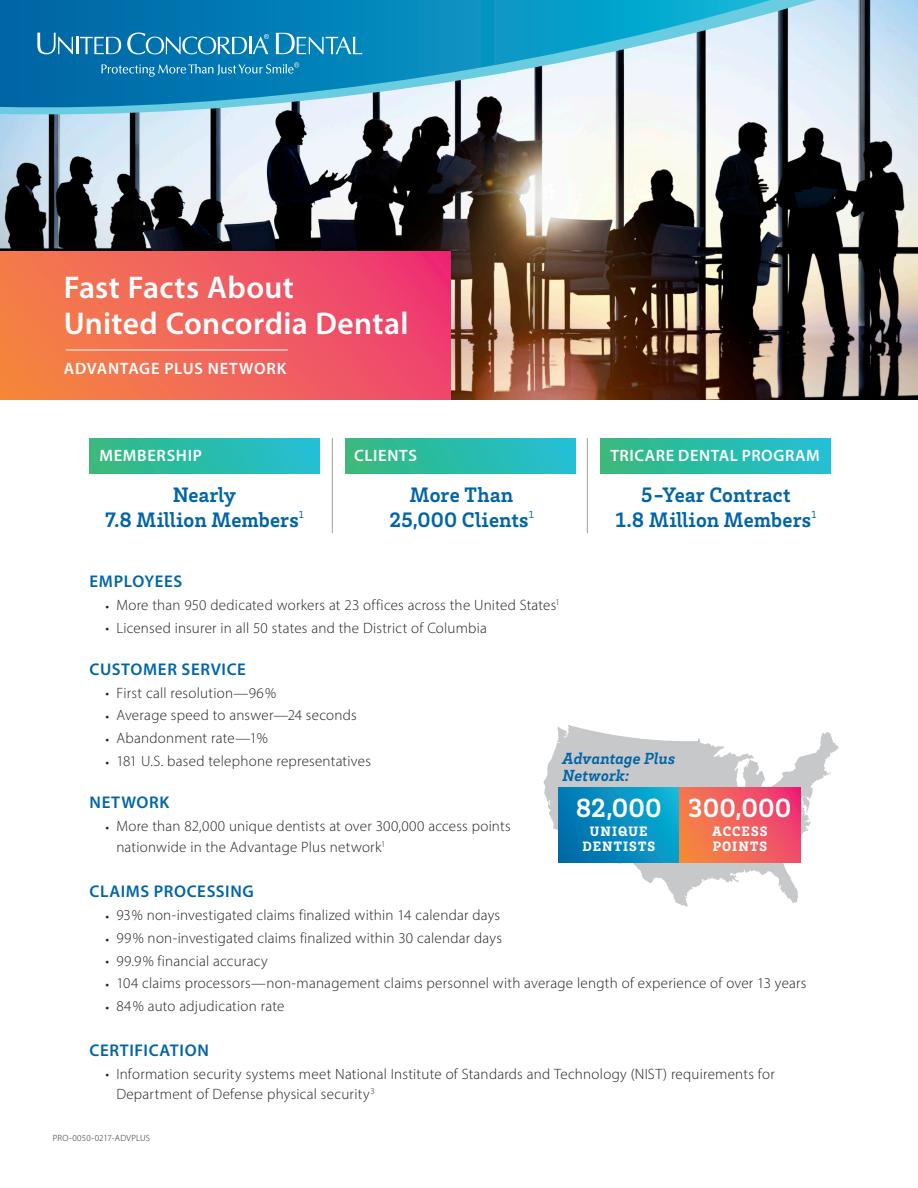
<style>
.page{position:relative;width:918px;height:1188px;background:#fff}
.page>*{position:absolute;margin:0;border:0;box-sizing:border-box;transform-origin:0 0}
.t1{font:600 31.5px "Myriad Pro";letter-spacing:.01em;color:#fff}
.Body_Copy_Myriad_Lig{font:700 27px "Brix Slab";letter-spacing:.005em;color:#fff}
.Body_Copy_Myriad_Lig-2{font:700 21.45px "Brix Slab";letter-spacing:.005em;color:#0065a4}
.new_new_blue_headers{font:600 16.95px "Myriad Pro";letter-spacing:.04em;color:#0065a4}
.Body_Copy_Myriad_Lig-3{font:600 16.5px "Myriad Pro";letter-spacing:.035em;color:#fff}
.Body_Copy_Myriad_Lig-4{font:italic 700 16.5px/16.5px "Brix Slab";letter-spacing:.005em;color:#0065a4}
.Body_Copy_Myriad_Lig-5{font:300 15px/21px "Myriad Pro";letter-spacing:.015em;color:#231f20}
.Body_Copy_Myriad_Lig-6{font:900 13.95px "Brix Slab";letter-spacing:.08em;color:#fff}
.t2{font:300 9px "Myriad Pro";letter-spacing:.025em;color:#231f20}
</style>
<div class="page">
<div style="left:89px;top:438px;width:231px;height:35px;background:linear-gradient(to right,#36b97c,#21bfd6)"></div>
<div style="left:345px;top:438px;width:230px;height:35px;background:linear-gradient(to right,#35b97c,#21bfd6)"></div>
<div style="left:601px;top:438px;width:230px;height:35px;background:linear-gradient(to right,#35b97c,#21bfd6)"></div>
<img style="left:0;top:0;width:918px;height:400px">
<svg style="left:0;top:0;width:860px;height:114px;background:#c1d3df"></svg>
<svg style="left:0;top:0;width:771px;height:112px;background:#4ca4c8"></svg>
<svg style="left:37px;top:33px;width:84px;height:21px"></svg>
<svg style="left:127px;top:33px;width:142px;height:21px;background:#3b95c2"></svg>
<svg style="left:101px;top:62px;width:198px;height:15px;background:#278abb"></svg>
<svg style="left:276px;top:33px;width:86px;height:21px;background:#3d9fc8"></svg>
<svg style="left:0;top:252px;width:450px;height:148px;background:#f1605c"></svg>
<hr style="left:332px;top:438px;width:1px;height:95px;background:#a8a9ad">
<hr style="left:587px;top:438px;width:1px;height:95px;background:#a8a9ad">
<hr style="left:66px;top:349px;width:222px;height:1px;background:#fff">
<svg style="left:544px;top:725px;width:295px;height:182px"></svg>
<div style="left:558px;top:787px;width:121px;height:76px;background:linear-gradient(to right,#006eab,#0aabd2)"></div>
<svg style="left:679px;top:787px;width:122px;height:76px;background:#f1615b"></svg>
<p class="t1" style="left:64px;top:267px;width:232px">Fast Facts About</p>
<p class="t1" style="left:64px;top:303px;width:346px">United Concordia Dental</p>
<p class="Body_Copy_Myriad_Lig-3" style="left:64px;top:358px;width:224px">ADVANTAGE PLUS NETWORK</p>
<p class="Body_Copy_Myriad_Lig-3" style="left:99px;top:445px;width:104px">MEMBERSHIP</p>
<p class="Body_Copy_Myriad_Lig-3" style="left:354px;top:445px;width:64px">CLIENTS</p>
<p class="Body_Copy_Myriad_Lig-3" style="left:610px;top:445px;width:211px">TRICARE DENTAL PROGRAM</p>
<p class="Body_Copy_Myriad_Lig-2" style="left:173px;top:480px;width:65px">Nearly</p>
<p class="Body_Copy_Myriad_Lig-2" style="left:105px;top:506px;width:200px">7.8 Million Members<sup>1</sup></p>
<p class="Body_Copy_Myriad_Lig-2" style="left:410px;top:480px;width:105px">More Than</p>
<p class="Body_Copy_Myriad_Lig-2" style="left:390px;top:506px;width:146px">25,000 Clients<sup>1</sup></p>
<p class="Body_Copy_Myriad_Lig-2" style="left:641px;top:480px;width:151px">5-Year Contract</p>
<p class="Body_Copy_Myriad_Lig-2" style="left:616px;top:506px;width:202px">1.8 Million Members<sup>1</sup></p>
<p class="new_new_blue_headers" style="left:90px;top:571px;width:94px">EMPLOYEES</p>
<p class="Body_Copy_Myriad_Lig-5" style="left:106px;top:594px;width:456px">• More than 950 dedicated workers at 23 offices across the United States<sup>1</sup></p>
<p class="Body_Copy_Myriad_Lig-5" style="left:106px;top:617px;width:383px">• Licensed insurer in all 50 states and the District of Columbia</p>
<p class="new_new_blue_headers" style="left:90px;top:658px;width:158px">CUSTOMER SERVICE</p>
<p class="Body_Copy_Myriad_Lig-5" style="left:106px;top:682px;width:172px">• First call resolution—96%</p>
<p class="Body_Copy_Myriad_Lig-5" style="left:106px;top:705px;width:253px">• Average speed to answer—24 seconds</p>
<p class="Body_Copy_Myriad_Lig-5" style="left:106px;top:727px;width:164px">• Abandonment rate—1%</p>
<p class="Body_Copy_Myriad_Lig-5" style="left:106px;top:750px;width:267px">• 181 U.S. based telephone representatives</p>
<p class="new_new_blue_headers" style="left:90px;top:792px;width:81px">NETWORK</p>
<p class="Body_Copy_Myriad_Lig-5" style="left:116px;top:815px;width:396px;text-indent:-11px">• More than 82,000 unique dentists at over 300,000 access points nationwide in the Advantage Plus network<sup>1</sup></p>
<p class="new_new_blue_headers" style="left:90px;top:881px;width:166px">CLAIMS PROCESSING</p>
<p class="Body_Copy_Myriad_Lig-5" style="left:106px;top:904px;width:396px">• 93% non-investigated claims finalized within 14 calendar days</p>
<p class="Body_Copy_Myriad_Lig-5" style="left:106px;top:927px;width:398px">• 99% non-investigated claims finalized within 30 calendar days</p>
<p class="Body_Copy_Myriad_Lig-5" style="left:106px;top:950px;width:164px">• 99.9% financial accuracy</p>
<p class="Body_Copy_Myriad_Lig-5" style="left:106px;top:973px;width:702px">• 104 claims processors—non-management claims personnel with average length of experience of over 13 years</p>
<p class="Body_Copy_Myriad_Lig-5" style="left:106px;top:995px;width:180px">• 84% auto adjudication rate</p>
<p class="new_new_blue_headers" style="left:90px;top:1040px;width:121px">CERTIFICATION</p>
<p class="Body_Copy_Myriad_Lig-5" style="left:116px;top:1064px;width:660px;line-height:19.5px;text-indent:-11px">• Information security systems meet National Institute of Standards and Technology (NIST) requirements for<br>Department of Defense physical security<sup>3</sup></p>
<p class="t2" style="left:53px;top:1132px;width:99px">PRO-0050-0217-ADVPLUS</p>
<p class="Body_Copy_Myriad_Lig-4" style="left:562px;top:749px;width:114px">Advantage Plus<br>Network:</p>
<p class="Body_Copy_Myriad_Lig" style="left:576px;top:790px;width:88px">82,000</p>
<p class="Body_Copy_Myriad_Lig-6" style="left:590px;top:822px;width:59px">UNIQUE</p>
<p class="Body_Copy_Myriad_Lig-6" style="left:582px;top:837px;width:74px">DENTISTS</p>
<p class="Body_Copy_Myriad_Lig" style="left:688px;top:790px;width:105px">300,000</p>
<p class="Body_Copy_Myriad_Lig-6" style="left:712px;top:822px;width:57px">ACCESS</p>
<p class="Body_Copy_Myriad_Lig-6" style="left:713px;top:837px;width:56px">POINTS</p>
</div>
